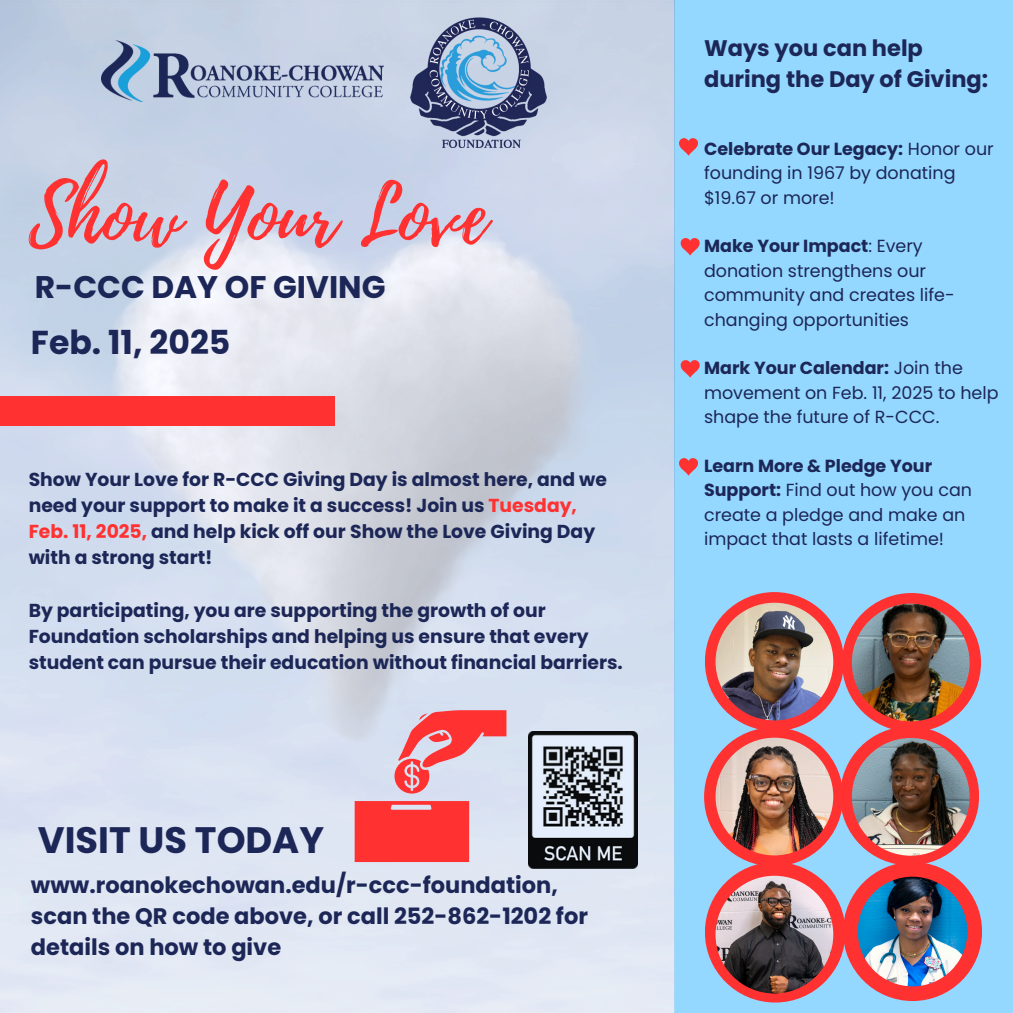
<style>
.page{position:relative;width:1013px;height:1013px;background:#fff}
.page>*{position:absolute;margin:0;border:0;box-sizing:border-box;transform-origin:0 0}
.t1{font:79.12px "Playlist Script";color:#ff3131}
.t2{font:700 36.75px "Poppins";color:#1c2757}
.t3{font:700 33.12px "Poppins";color:#1c2757}
.t4{font:700 31.25px "Poppins";color:#1c2757}
.t5{font:700 22.5px/31px "Poppins";color:#1c2757}
.t6{font:700 18.75px/26.2px "Poppins";color:#1c2757}
.t7{font:17.5px/24.4px "Poppins";color:#1c2757}
.s1{color:#ff3131}
.s2{font-weight:700}
</style>
<div class="page">
<div style="left:675px;top:0;width:337px;height:1012px;background:#94d7ff"></div>
<div style="left:843px;top:862px;width:139px;height:139px;background:#ff3131;border-radius:50%"></div>
<img style="left:857px;top:876px;width:110px;height:110px;border-radius:50%">
<div style="left:705px;top:862px;width:140px;height:140px;background:#ff3131;border-radius:50%"></div>
<img style="left:715px;top:875px;width:118px;height:118px;border-radius:50%">
<img style="left:0;top:0;width:674px;height:1012px">
<div style="left:0;top:396px;width:334px;height:30px;background:#ff3131"></div>
<svg style="left:394px;top:710px;width:112px;height:83px;background:#e796a0"></svg>
<div style="left:354px;top:801px;width:115px;height:61px;background:#ff3131"></div>
<img style="left:405px;top:7px;width:141px;height:140px">
<img style="left:101px;top:41px;width:282px;height:61px">
<img style="left:528px;top:731px;width:110px;height:137px">
<div style="left:705px;top:592px;width:139px;height:139px;background:#ff3131;border-radius:50%"></div>
<div style="left:704px;top:727px;width:139px;height:139px;background:#ff3131;border-radius:50%"></div>
<div style="left:842px;top:593px;width:139px;height:139px;background:#ff3131;border-radius:50%"></div>
<div style="left:840px;top:726px;width:139px;height:139px;background:#ff3131;border-radius:50%"></div>
<img style="left:715px;top:602px;width:118px;height:118px;border-radius:50%">
<img style="left:715px;top:737px;width:118px;height:118px;border-radius:50%">
<img style="left:851px;top:738px;width:118px;height:117px;border-radius:50%">
<img style="left:851px;top:603px;width:118px;height:118px;border-radius:50%">
<svg style="left:679px;top:458px;width:18px;height:17px"></svg>
<svg style="left:680px;top:360px;width:19px;height:18px"></svg>
<svg style="left:680px;top:238px;width:19px;height:17px"></svg>
<svg style="left:679px;top:138px;width:18px;height:18px"></svg>
<h6 class="t1" style="left:29px;top:159px;width:460px">Show Your Love</h6>
<h6 class="t4" style="left:35px;top:265px;width:352px">R-CCC DAY OF GIVING</h6>
<p class="t3" style="left:31px;top:319px;width:201px">Feb. 11, 2025</p>
<h2 class="t6" style="left:29px;top:466px;width:579px">Show Your Love for R-CCC Giving Day is almost here, and we need your support to make it a success! Join us <span class="s1">Tuesday, Feb. 11, 2025,</span> and help kick off our Show the Love Giving Day with a strong start!</h2>
<p class="t6" style="left:29px;top:597px;width:595px">By participating, you are supporting the growth of our<br>Foundation scholarships and helping us ensure that every student can pursue their education without financial barriers.</p>
<p class="t2" style="left:38px;top:814px;width:288px">VISIT US TODAY</p>
<h5 class="t5" style="left:31px;top:869px;width:558px">www.roanokechowan.edu/r-ccc-foundation, scan the QR code above, or call 252-862-1202 for details on how to give</h5>
<p class="t5" style="left:704px;top:33px;width:286px">Ways you can help during the Day of Giving:</p>
<p class="t7" style="left:704px;top:136px;width:291px"><span class="s2">Celebrate Our Legacy:</span> Honor our founding in 1967 by donating $19.67 or more!</p>
<p class="t7" style="left:704px;top:234px;width:252px"><span class="s2">Make Your Impact</span>: Every donation strengthens our community and creates life&shy;changing opportunities</p>
<p class="t7" style="left:704px;top:356px;width:296px"><span class="s2">Mark Your Calendar:</span> Join the movement on Feb. 11, 2025 to help shape the future of R-CCC.</p>
<h5 class="t7" style="left:704px;top:453px;width:269px"><span class="s2">Learn More &amp; Pledge Your<br>Support:</span> Find out how you can create a pledge and make an impact that lasts a lifetime!</h5>
</div>
